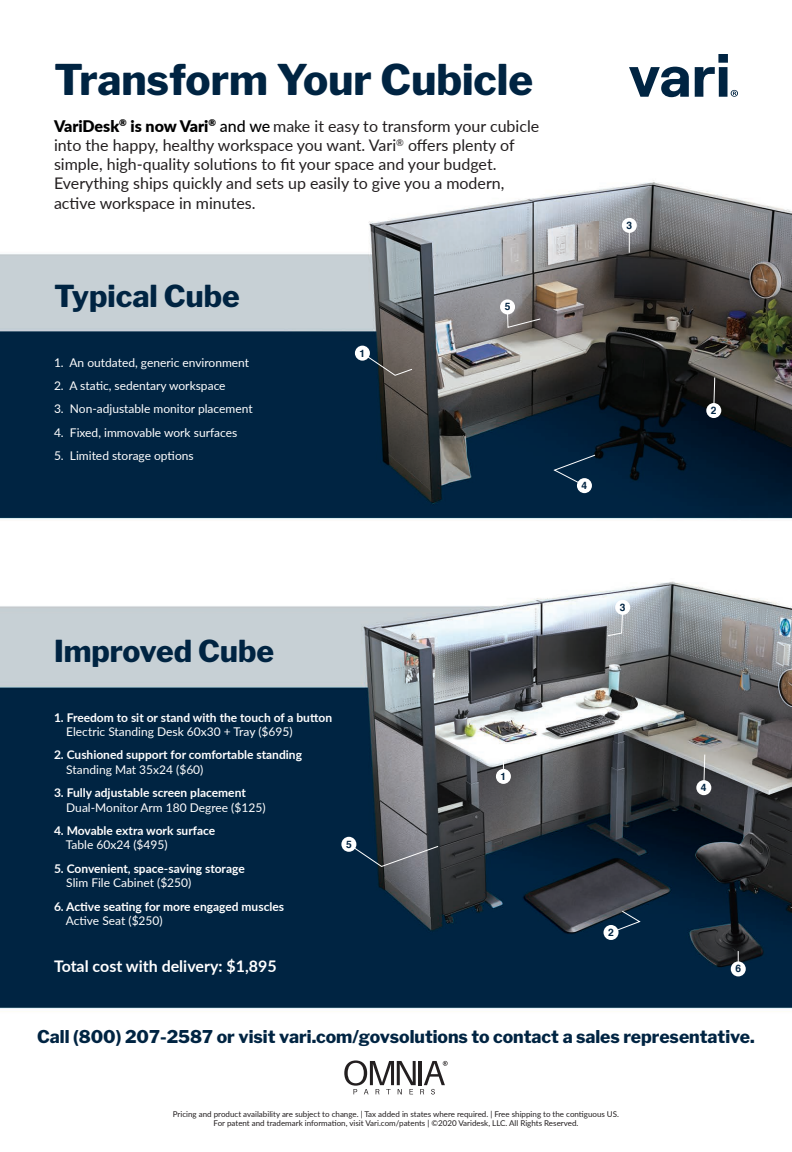
<style>
.page{position:relative;width:792px;height:1152px;background:#fff}
.page>*{position:absolute;margin:0;border:0;box-sizing:border-box;transform-origin:0 0}
.t1{font:800 42px "Libre Franklin";color:#002442}
.t2{font:800 30px "Libre Franklin";color:#002442}
.t3{font:800 17.5px "Libre Franklin";color:#002442}
.t4{font:16px/19.2px "Lato";color:#231f20}
.t5{font:700 16px "Lato";color:#fff}
.t6{font:12px "Lato";color:#fff}
.t7{font:700 12px "Lato";color:#fff}
.t8{font:700 10.2px "Helvetica";color:#002442}
.t9{font:8px/9.6px "Lato";color:#231f20;text-align:center}
.s1{font-weight:900;color:#000001}
.s2{font-weight:500;color:#000001}
</style>
<div class="page">
<img style="left:0;top:66px;width:792px;height:943px">
<svg style="left:361px;top:225px;width:355px;height:262px"></svg>
<div style="left:355px;top:346px;width:15px;height:15px;background:#fff;border-radius:50%"></div>
<div style="left:577px;top:478px;width:15px;height:15px;background:#fff;border-radius:50%"></div>
<div style="left:500px;top:299px;width:15px;height:15px;background:#fff;border-radius:50%"></div>
<div style="left:622px;top:218px;width:15px;height:15px;background:#fff;border-radius:50%"></div>
<div style="left:706px;top:403px;width:15px;height:15px;background:#fff;border-radius:50%"></div>
<svg style="left:348px;top:606px;width:358px;height:328px"></svg>
<div style="left:341px;top:837px;width:15px;height:15px;background:#fff;border-radius:50%"></div>
<div style="left:604px;top:925px;width:15px;height:15px;background:#fff;border-radius:50%"></div>
<div style="left:496px;top:769px;width:15px;height:15px;background:#fff;border-radius:50%"></div>
<div style="left:615px;top:600px;width:15px;height:15px;background:#fff;border-radius:50%"></div>
<div style="left:696px;top:780px;width:15px;height:15px;background:#fff;border-radius:50%"></div>
<div style="left:731px;top:961px;width:15px;height:15px;background:#fff;border-radius:50%"></div>
<svg style="left:629px;top:67px;width:60px;height:30px"></svg>
<svg style="left:695px;top:54px;width:43px;height:43px"></svg>
<svg style="left:344px;top:1060px;width:104px;height:35px"></svg>
<h1 class="t1" style="left:54px;top:54px;width:481px">Transform Your Cubicle</h1>
<p class="t4" style="left:54px;top:116px;width:487px"><span class="s1">VariDesk</span><sup>®</sup> <span class="s1">is now Vari</span><sup>®</sup> <span class="s2">and we</span> make it easy to transform your cubicle into the happy, healthy workspace you want. Vari<sup>®</sup> offers plenty of simple, high-quality solutions to fit your space and your budget.<br>Everything ships quickly and sets up easily to give you a modern, active workspace in minutes.</p>
<h2 class="t2" style="left:54px;top:278px;width:187px">Typical Cube</h2>
<p class="t6" style="left:54px;top:354px;width:197px">1. An outdated, generic environment</p>
<p class="t6" style="left:54px;top:377px;width:173px">2. A static, sedentary workspace</p>
<p class="t6" style="left:54px;top:401px;width:200px">3. Non-adjustable monitor placement</p>
<p class="t6" style="left:54px;top:424px;width:185px">4. Fixed, immovable work surfaces</p>
<p class="t6" style="left:54px;top:447px;width:141px">5. Limited storage options</p>
<p class="t8" style="left:360px;top:345px;width:7px">1</p>
<p class="t8" style="left:505px;top:298px;width:7px">5</p>
<p class="t8" style="left:627px;top:217px;width:7px">3</p>
<p class="t8" style="left:582px;top:477px;width:7px">4</p>
<h2 class="t2" style="left:54px;top:633px;width:222px">Improved Cube</h2>
<p class="t7" style="left:54px;top:708px;width:280px">1. Freedom to sit or stand with the touch of a button</p>
<p class="t6" style="left:66px;top:723px;width:228px">Electric Standing Desk 60x30 + Tray ($695)</p>
<p class="t7" style="left:54px;top:746px;width:250px">2. Cushioned support for comfortable standing</p>
<p class="t6" style="left:66px;top:761px;width:139px">Standing Mat 35x24 ($60)</p>
<p class="t7" style="left:54px;top:784px;width:193px">3. Fully adjustable screen placement</p>
<p class="t6" style="left:66px;top:799px;width:201px">Dual-Monitor Arm 180 Degree ($125)</p>
<p class="t7" style="left:54px;top:822px;width:163px">4. Movable extra work surface</p>
<p class="t6" style="left:66px;top:837px;width:103px">Table 60x24 ($495)</p>
<p class="t7" style="left:54px;top:860px;width:192px">5. Convenient, space-saving storage</p>
<p class="t6" style="left:66px;top:874px;width:127px">Slim File Cabinet ($250)</p>
<p class="t7" style="left:54px;top:897px;width:232px">6. Active seating for more engaged muscles</p>
<p class="t6" style="left:66px;top:912px;width:98px">Active Seat ($250)</p>
<h3 class="t5" style="left:54px;top:955px;width:224px">Total cost with delivery: $1,895</h3>
<p class="t8" style="left:346px;top:836px;width:7px">5</p>
<p class="t8" style="left:501px;top:768px;width:7px">1</p>
<p class="t8" style="left:620px;top:599px;width:7px">3</p>
<p class="t8" style="left:608px;top:924px;width:7px">2</p>
<p class="t8" style="left:711px;top:402px;width:7px">2</p>
<p class="t8" style="left:701px;top:779px;width:7px">4</p>
<p class="t8" style="left:735px;top:960px;width:7px">6</p>
<h3 class="t3" style="left:37px;top:1026px;width:719px">Call (800) 207-2587 or visit vari.com/govsolutions to contact a sales representative.</h3>
<p class="t9" style="left:173px;top:1109px;width:448px">Pricing and product availability are subject to change. | Tax added in states where required. | Free shipping to the contiguous US.<br>For patent and trademark information, visit Vari.com/patents | ©2020 Varidesk, LLC. All Rights Reserved.</p>
</div>
